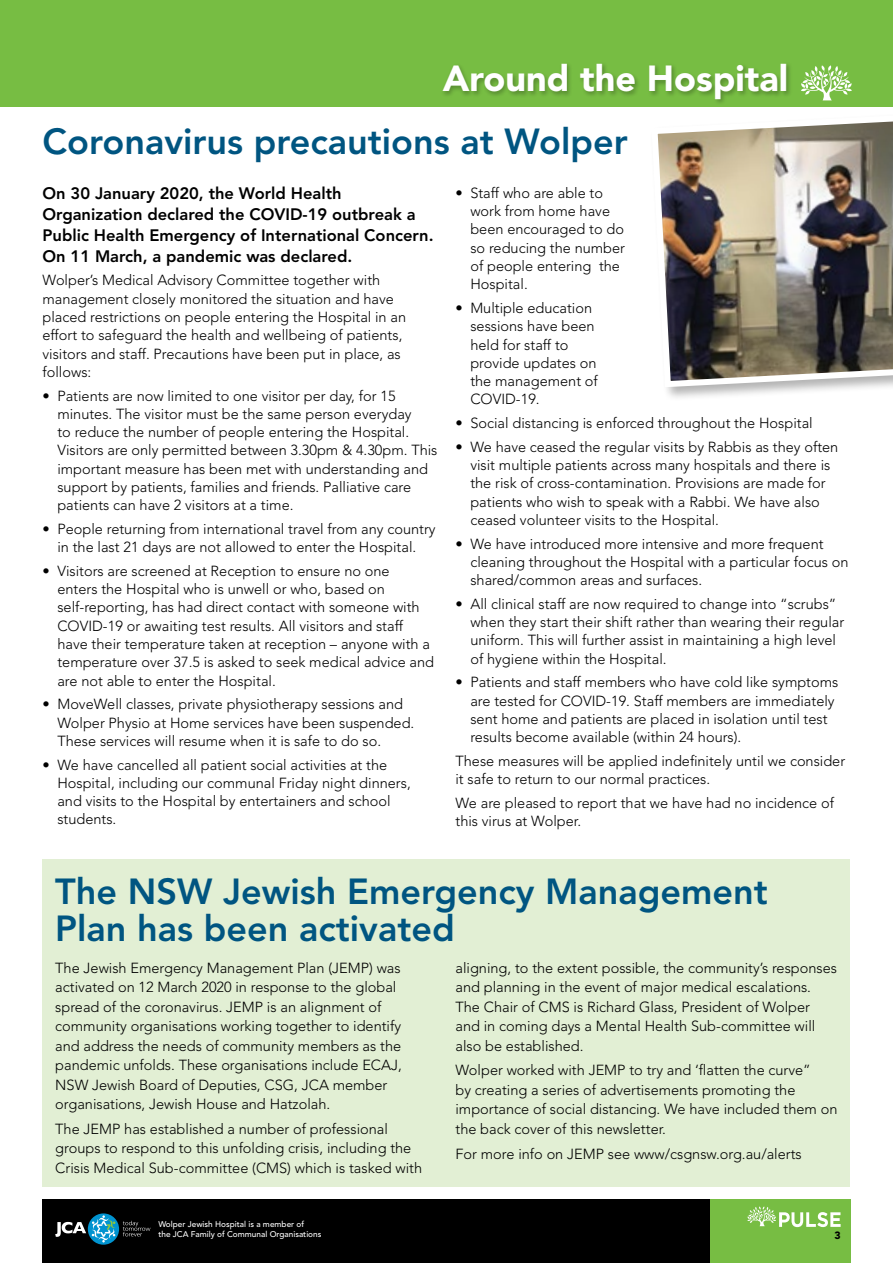
<style>
.page{position:relative;width:893px;height:1263px;background:#fff}
.page>*{position:absolute;margin:0;border:0;box-sizing:border-box;transform-origin:0 0}
.t1{font:800 36px/37.5px "Avenir";color:#005581}
.t2{font:900 36px "Avenir";color:#fff}
.t3{font:800 16.5px/21px "Avenir";color:#000}
.t4{font:300 14.55px/18.3px "Avenir";color:#000}
.t5{font:900 10.5px "Avenir";color:#000}
.t6{font:500 8.25px/9.9px "Avenir";color:#fff}
</style>
<div class="page">
<div style="left:43px;top:1199px;width:807px;height:64px;background:#000"></div>
<svg style="left:88px;top:1213px;width:31px;height:32px"></svg>
<svg style="left:55px;top:1215px;width:61px;height:27px"></svg>
<svg style="left:123px;top:1221px;width:27px;height:15px"></svg>
<div style="left:710px;top:1199px;width:140px;height:64px;background:#77bd43"></div>
<hr style="left:0;top:0;width:1px;height:106px;background:#77bd43">
<div style="left:1px;top:0;width:892px;height:106px;background:#77bd43"></div>
<svg style="left:801px;top:65px;width:51px;height:35px"></svg>
<svg style="left:747px;top:1206px;width:94px;height:21px"></svg>
<div style="left:441px;top:62px;width:351px;height:42px;background:#000;opacity:.25"></div>
<div style="left:43px;top:859px;width:807px;height:327px;background:#e2efd4"></div>
<div style="left:650px;top:113px;width:243px;height:288px;background:#000;opacity:.3"></div>
<img style="left:650px;top:113px;width:243px;height:277px">
<h1 class="t2" style="left:443px;top:57px;width:347px">Around the Hospital</h1>
<h1 class="t1" style="left:43px;top:123px;width:587px">Coronavirus precautions at Wolper</h1>
<p class="t3" style="left:43px;top:182px;width:393px">On 30 January 2020, the World Health Organization declared the COVID-19 outbreak a Public Health Emergency of International Concern.<br>On 11 March, a pandemic was declared.</p>
<p class="t4" style="left:43px;top:271px;width:365px">Wolper’s Medical Advisory Committee together with management closely monitored the situation and have placed restrictions on people entering the Hospital in an effort to safeguard the health and wellbeing of patients, visitors and staff. Precautions have been put in place, as follows:</p>
<p class="t4" style="left:57px;top:386px;width:382px;text-indent:-15px">• Patients are now limited to one visitor per day, for 15 minutes. The visitor must be the same person everyday<br>to reduce the number of people entering the Hospital.<br>Visitors are only permitted between 3.30pm &amp; 4.30pm. This important measure has been met with understanding and support by patients, families and friends. Palliative care patients can have 2 visitors at a time.</p>
<p class="t4" style="left:43px;top:520px;width:395px;text-align:center">• People returning from international travel from any country in the last 21 days are not allowed to enter the Hospital.</p>
<p class="t4" style="left:57px;top:562px;width:378px;text-indent:-15px">• Visitors are screened at Reception to ensure no one<br>enters the Hospital who is unwell or who, based on self-reporting, has had direct contact with someone with COVID-19 or awaiting test results. All visitors and staff have their temperature taken at reception – anyone with a temperature over 37.5 is asked to seek medical advice and are not able to enter the Hospital.</p>
<p class="t4" style="left:57px;top:695px;width:358px;text-indent:-15px">• MoveWell classes, private physiotherapy sessions and<br>Wolper Physio at Home services have been suspended.<br>These services will resume when it is safe to do so.</p>
<p class="t4" style="left:57px;top:755px;width:355px;text-indent:-15px">• We have cancelled all patient social activities at the Hospital, including our communal Friday night dinners, and visits to the Hospital by entertainers and school students.</p>
<p class="t4" style="left:470px;top:184px;width:156px;text-indent:-15px">• Staff who are able to work from home have been encouraged to do so reducing the number of people entering the<br>Hospital.</p>
<p class="t4" style="left:470px;top:299px;width:129px;text-indent:-15px">• Multiple education sessions have been held for staff to provide updates on the management of<br>COVID-19.</p>
<p class="t4" style="left:455px;top:414px;width:359px">• Social distancing is enforced throughout the Hospital</p>
<p class="t4" style="left:470px;top:437px;width:369px;text-indent:-15px">• We have ceased the regular visits by Rabbis as they often visit multiple patients across many hospitals and there is the risk of cross-contamination. Provisions are made for patients who wish to speak with a Rabbi. We have also ceased volunteer visits to the Hospital.</p>
<p class="t4" style="left:470px;top:534px;width:380px;text-indent:-15px">• We have introduced more intensive and more frequent cleaning throughout the Hospital with a particular focus on shared/common areas and surfaces.</p>
<p class="t4" style="left:470px;top:595px;width:375px;text-indent:-15px">• All clinical staff are now required to change into “scrubs” when they start their shift rather than wearing their regular uniform. This will further assist in maintaining a high level of hygiene within the Hospital.</p>
<p class="t4" style="left:470px;top:673px;width:369px;text-indent:-15px">• Patients and staff members who have cold like symptoms are tested for COVID-19. Staff members are immediately sent home and patients are placed in isolation until test results become available (within 24 hours).</p>
<p class="t4" style="left:455px;top:752px;width:391px">These measures will be applied indefinitely until we consider it safe to return to our normal practices.</p>
<p class="t4" style="left:455px;top:794px;width:380px">We are pleased to report that we have had no incidence of this virus at Wolper.</p>
<h1 class="t1" style="left:55px;top:872px;width:714px">The NSW Jewish Emergency Management<br>Plan has been activated</h1>
<p class="t4" style="left:55px;top:958px;width:348px;line-height:19.5px">The Jewish Emergency Management Plan (JEMP) was activated on 12 March 2020 in response to the global spread of the coronavirus. JEMP is an alignment of community organisations working together to identify and address the needs of community members as the pandemic unfolds. These organisations include ECAJ, NSW Jewish Board of Deputies, CSG, JCA member organisations, Jewish House and Hatzolah.</p>
<p class="t4" style="left:55px;top:1119px;width:368px;line-height:19.5px">The JEMP has established a number of professional groups to respond to this unfolding crisis, including the<br>Crisis Medical Sub-committee (CMS) which is tasked with</p>
<p class="t4" style="left:455px;top:958px;width:383px;line-height:19.5px">aligning, to the extent possible, the community’s responses and planning in the event of major medical escalations.<br>The Chair of CMS is Richard Glass, President of Wolper and in coming days a Mental Health Sub-committee will also be established.</p>
<p class="t4" style="left:455px;top:1060px;width:383px;line-height:19.5px">Wolper worked with JEMP to try and ‘flatten the curve”<br>by creating a series of advertisements promoting the importance of social distancing. We have included them on the back cover of this newsletter.</p>
<p class="t4" style="left:455px;top:1144px;width:348px">For more info on JEMP see www/csgnsw.org.au/alerts</p>
<p class="t6" style="left:158px;top:1220px;width:165px">Wolper Jewish Hospital is a member of<br>the JCA Family of Communal Organisations</p>
<p class="t5" style="left:834px;top:1229px;width:8px">3</p>
</div>
